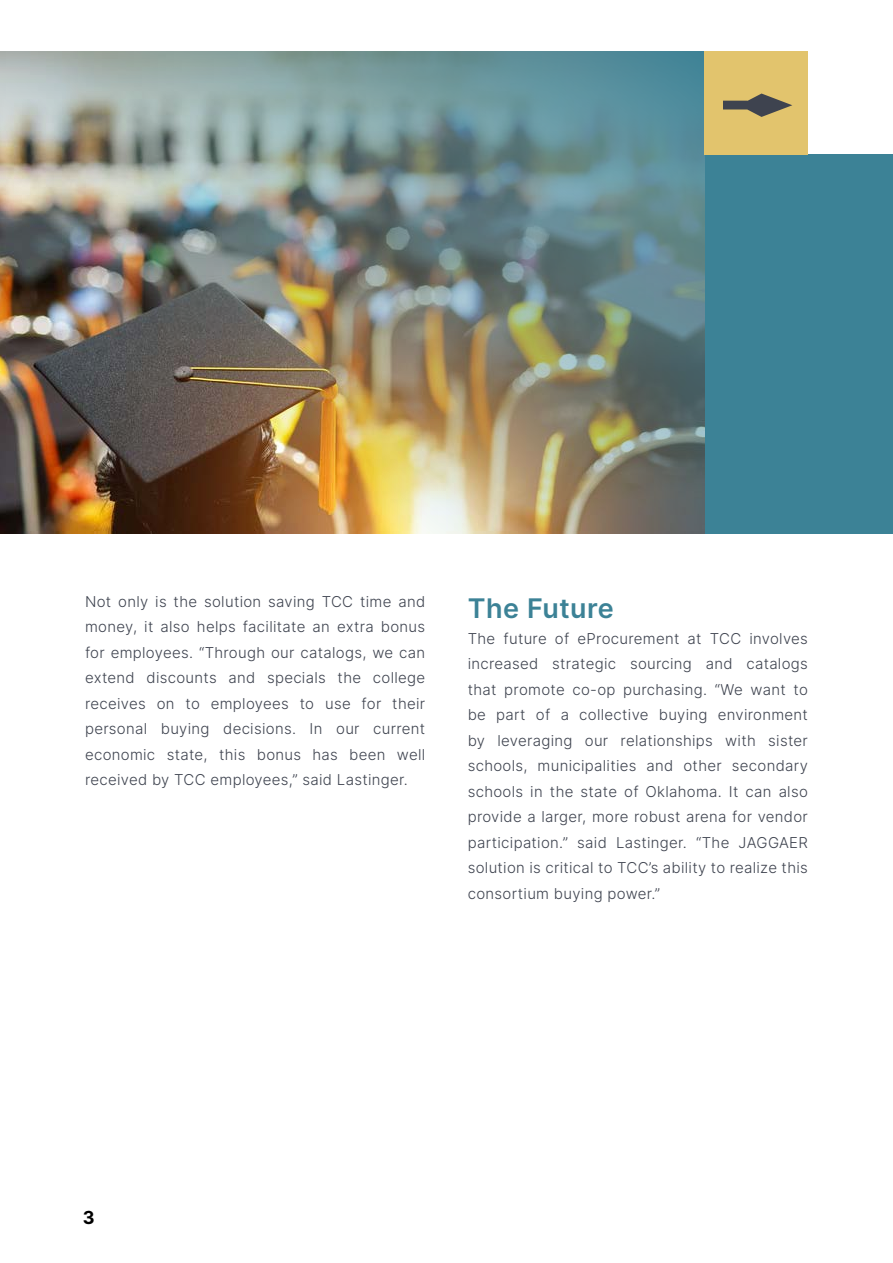
<style>
.page{position:relative;width:893px;height:1263px;background:#fff}
.page>*{position:absolute;margin:0;border:0;box-sizing:border-box;transform-origin:0 0}
.t1{font:600 27px "Inter";letter-spacing:.02em;color:#3c8296}
.t2{font:700 18px "Inter";color:#000}
.t3{font:300 15px/25.5px "Inter";letter-spacing:.02em;color:#3e434f;text-align:justify}
</style>
<div class="page">
<div style="left:468px;top:155px;width:425px;height:379px;background:#3c8296"></div>
<img style="left:0;top:51px;width:704px;height:483px">
<div style="left:704px;top:51px;width:104px;height:104px;background:#e2c46d"></div>
<svg style="left:723px;top:94px;width:69px;height:23px"></svg>
<p class="t3" style="left:85px;top:588px;width:342px">Not only is the solution saving TCC time and money, it also helps facilitate an extra bonus for employees. “Through our catalogs, we can extend discounts and specials the college receives on to employees to use for their personal buying decisions. In our current economic state, this bonus has been well received by TCC employees,” said Lastinger.</p>
<h1 class="t1" style="left:468px;top:589px;width:148px">The Future</h1>
<p class="t3" style="left:468px;top:625px;width:342px">The future of eProcurement at TCC involves increased strategic sourcing and catalogs that promote co-op purchasing. “We want to be part of a collective buying environment by leveraging our relationships with sister schools, municipalities and other secondary schools in the state of Oklahoma. It can also provide a larger, more robust arena for vendor participation.” said Lastinger. “The JAGGAER solution is critical to TCC’s ability to realize this consortium buying power.”</p>
<p class="t2" style="left:83px;top:1204px;width:13px">3</p>
</div>
